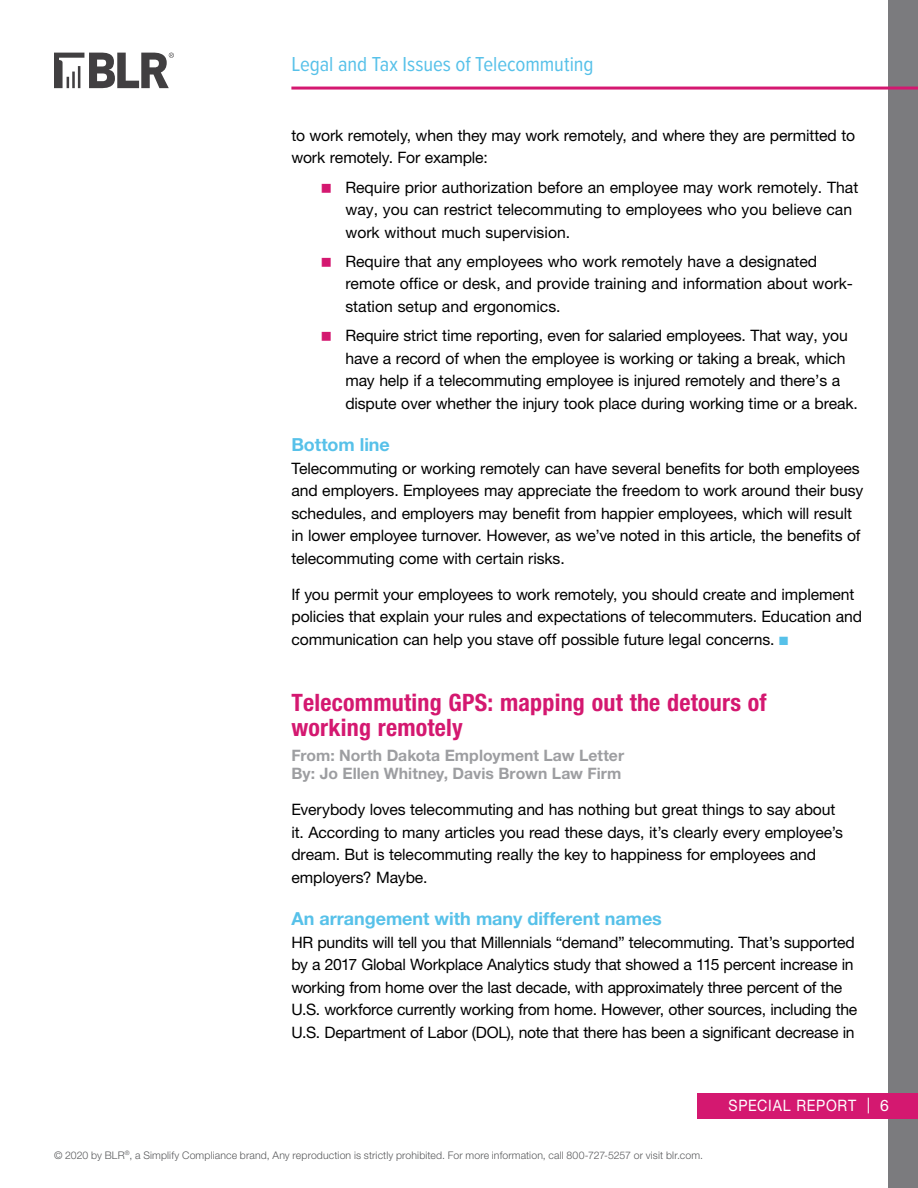
<style>
.page{position:relative;width:918px;height:1188px;background:#fff}
.page>*{position:absolute;margin:0;border:0;box-sizing:border-box;transform-origin:0 0}
.t1{font:700 condensed 24px/25.5px "Helvetica Neue LT Std";letter-spacing:.01em;color:#d41870}
.t2{font:21px "Proxima Nova Cond";letter-spacing:-.005em;color:#57c1e9}
.t3{font:700 18px "Helvetica Neue LT Std";letter-spacing:-.005em;color:#57c1e9}
.t4{font:15.75px/22.5px "Helvetica Neue LT Std";letter-spacing:-.01em;color:#000}
.t5{font:700 15.75px/18px "Helvetica Neue LT Std";color:#9d9ea1}
.t6{font:15.75px "Helvetica Neue LT Std";letter-spacing:.055em;color:#fff;scale:.9 1}
.t7{font:300 10.5px "Helvetica Neue LT Std";letter-spacing:.01em;color:#58595b}
.s1{color:#57c1e9}
</style>
<div class="page">
<div style="left:889px;top:0;width:29px;height:1188px;background:#7b7b7e"></div>
<div style="left:698px;top:1093px;width:220px;height:25px;background:#d41870"></div>
<hr style="left:291px;top:87px;width:627px;height:3px;background:#d41870">
<svg style="left:54px;top:53px;width:120px;height:35px"></svg>
<h2 class="t2" style="left:291px;top:48px;width:304px">Legal and Tax Issues of Telecommuting</h2>
<p class="t4" style="left:291px;top:124px;width:565px">to work remotely, when they may work remotely, and where they are permitted to work remotely. For example:</p>
<p class="t4" style="left:345px;top:176px;width:514px">Require prior authorization before an employee may work remotely. That way, you can restrict telecommuting to employees who you believe can work without much supervision.</p>
<p class="t4" style="left:345px;top:250px;width:509px">Require that any employees who work remotely have a designated remote office or desk, and provide training and information about work&shy;station setup and ergonomics.</p>
<p class="t4" style="left:345px;top:324px;width:514px">Require strict time reporting, even for salaried employees. That way, you have a record of when the employee is working or taking a break, which may help if a telecommuting employee is injured remotely and there’s a dispute over whether the injury took place during working time or a break.</p>
<p class="t3" style="left:291px;top:434px;width:100px">Bottom line</p>
<p class="t4" style="left:291px;top:457px;width:573px">Telecommuting or working remotely can have several benefits for both employees and employers. Employees may appreciate the freedom to work around their busy schedules, and employers may benefit from happier employees, which will result in lower employee turnover. However, as we’ve noted in this article, the benefits of telecommuting come with certain risks.</p>
<p class="t4" style="left:291px;top:583px;width:572px">If you permit your employees to work remotely, you should create and implement policies that explain your rules and expectations of telecommuters. Education and communication can help you stave off possible future legal concerns. <span class="s1">■</span></p>
<h1 class="t1" style="left:291px;top:689px;width:477px">Telecommuting GPS: mapping out the detours of working remotely</h1>
<p class="t5" style="left:291px;top:746px;width:334px">From: North Dakota Employment Law Letter<br>By: Jo Ellen Whitney, Davis Brown Law Firm</p>
<p class="t4" style="left:291px;top:798px;width:553px">Everybody loves telecommuting and has nothing but great things to say about it. According to many articles you read these days, it’s clearly every employee’s dream. But is telecommuting really the key to happiness for employees and employers? Maybe.</p>
<p class="t3" style="left:291px;top:908px;width:372px">An arrangement with many different names</p>
<p class="t4" style="left:291px;top:931px;width:567px">HR pundits will tell you that Millennials “demand” telecommuting. That’s supported by a 2017 Global Workplace Analytics study that showed a 115 percent increase in working from home over the last decade, with approximately three percent of the U.S. workforce currently working from home. However, other sources, including the U.S. Department of Labor (DOL), note that there has been a significant decrease in</p>
<p class="t7" style="left:54px;top:1148px;width:651px">© 2020 by BLR<sup>®</sup>, a Simplify Compliance brand, Any reproduction is strictly prohibited. For more information, call 800-727-5257 or visit blr.com.</p>
<p class="t6" style="left:728px;top:1096px;width:180px">SPECIAL REPORT | 6</p>
</div>
